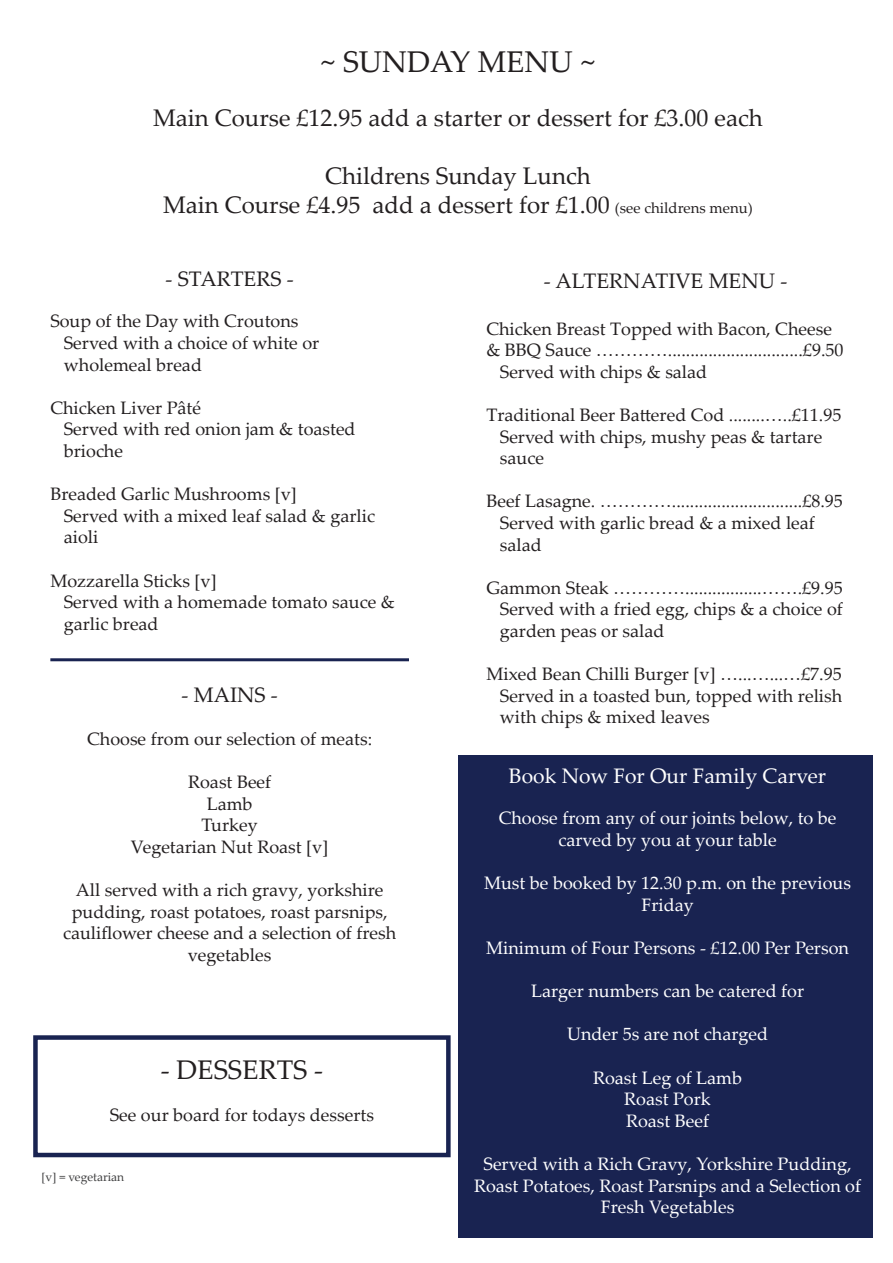
<style>
.page{position:relative;width:893px;height:1263px;background:#fff}
.page>*{position:absolute;margin:0;border:0;box-sizing:border-box;transform-origin:0 0}
.t1{font:30px "Palatino Linotype";color:#231f20}
.t2{font:27px "Palatino Linotype";color:#231f20}
.t3{font:24px/28.8px "Palatino Linotype";color:#231f20;text-align:center}
.t4{font:21px "Palatino Linotype";color:#231f20}
.t5{font:21px "Palatino Linotype";color:#fff}
.t6{font:18px/21.6px "Palatino Linotype";color:#231f20}
.t7{font:18px/21.6px "Palatino Linotype";color:#fff;text-align:center}
.t8{font:12px "Palatino Linotype";color:#3e3e3f}
.s1{font-size:15px}
</style>
<div class="page">
<div style="left:459px;top:755px;width:414px;height:483px;background:#192351"></div>
<hr style="left:50px;top:658px;width:359px;height:3px;background:#192351">
<div style="left:33px;top:1035px;width:418px;height:122px;border:4px solid #192351"></div>
<h1 class="t1" style="left:321px;top:41px;width:276px">~ SUNDAY MENU ~</h1>
<h3 class="t3" style="left:153px;top:103px;width:611px">Main Course £12.95 add a starter or dessert for £3.00 each</h3>
<h3 class="t3" style="left:163px;top:160px;width:591px">Childrens Sunday Lunch<br>Main Course £4.95 add a dessert for £1.00 <span class="s1">(see childrens menu)</span></h3>
<p class="t4" style="left:166px;top:264px;width:130px">- STARTERS -</p>
<p class="t6" style="left:64px;top:310px;width:257px;text-indent:-14px">Soup of the Day with Croutons<br>Served with a choice of white or wholemeal bread</p>
<p class="t6" style="left:64px;top:396px;width:293px;text-indent:-14px">Chicken Liver Pâté<br>Served with red onion jam &amp; toasted brioche</p>
<p class="t6" style="left:64px;top:483px;width:313px;text-indent:-14px">Breaded Garlic Mushrooms [v]<br>Served with a mixed leaf salad &amp; garlic aioli</p>
<p class="t6" style="left:64px;top:569px;width:332px;text-indent:-14px">Mozzarella Sticks [v]<br>Served with a homemade tomato sauce &amp; garlic bread</p>
<p class="t4" style="left:182px;top:680px;width:98px">- MAINS -</p>
<p class="t6" style="left:87px;top:727px;width:287px">Choose from our selection of meats:</p>
<p class="t6" style="left:131px;top:771px;width:199px;text-align:center">Roast Beef<br>Lamb<br>Turkey<br>Vegetarian Nut Roast [v]</p>
<p class="t6" style="left:63px;top:879px;width:335px;text-align:center">All served with a rich gravy, yorkshire pudding, roast potatoes, roast parsnips, cauliflower cheese and a selection of fresh vegetables</p>
<h2 class="t2" style="left:161px;top:1051px;width:164px">- DESSERTS -</h2>
<p class="t6" style="left:110px;top:1103px;width:266px">See our board for todays desserts</p>
<p class="t8" style="left:42px;top:1168px;width:84px">[v] = vegetarian</p>
<p class="t4" style="left:544px;top:266px;width:245px">- ALTERNATIVE MENU -</p>
<p class="t6" style="left:486px;top:317px;width:347px">Chicken Breast Topped with Bacon, Cheese</p>
<p class="t6" style="left:486px;top:339px;width:359px">&amp; BBQ Sauce …………..............................£9.50</p>
<p class="t6" style="left:500px;top:360px;width:209px">Served with chips &amp; salad</p>
<p class="t6" style="left:500px;top:403px;width:343px;text-indent:-14px">Traditional Beer Battered Cod ........…..£11.95<br>Served with chips, mushy peas &amp; tartare sauce</p>
<p class="t6" style="left:500px;top:490px;width:344px;text-indent:-14px">Beef Lasagne. ………….............................£8.95<br>Served with garlic bread &amp; a mixed leaf salad</p>
<p class="t6" style="left:500px;top:576px;width:344px;text-align:justify;text-indent:-14px">Gammon Steak ………….................…….£9.95<br>Served with a fried egg, chips &amp; a choice of garden peas or salad</p>
<p class="t6" style="left:500px;top:663px;width:344px;text-align:justify;text-indent:-14px">Mixed Bean Chilli Burger [v] …...…...…£7.95<br>Served in a toasted bun, topped with relish with chips &amp; mixed leaves</p>
<p class="t5" style="left:509px;top:761px;width:319px">Book Now For Our Family Carver</p>
<p class="t7" style="left:499px;top:807px;width:339px">Choose from any of our joints below, to be carved by you at your table</p>
<p class="t7" style="left:484px;top:871px;width:368px">Must be booked by 12.30 p.m. on the previous<br>Friday</p>
<p class="t7" style="left:486px;top:936px;width:364px">Minimum of Four Persons - £12.00 Per Person</p>
<p class="t7" style="left:531px;top:979px;width:275px">Larger numbers can be catered for</p>
<p class="t7" style="left:567px;top:1023px;width:202px">Under 5s are not charged</p>
<p class="t7" style="left:593px;top:1066px;width:151px">Roast Leg of Lamb<br>Roast Pork<br>Roast Beef</p>
<p class="t7" style="left:474px;top:1152px;width:389px">Served with a Rich Gravy, Yorkshire Pudding,<br>Roast Potatoes, Roast Parsnips and a Selection of<br>Fresh Vegetables</p>
</div>
